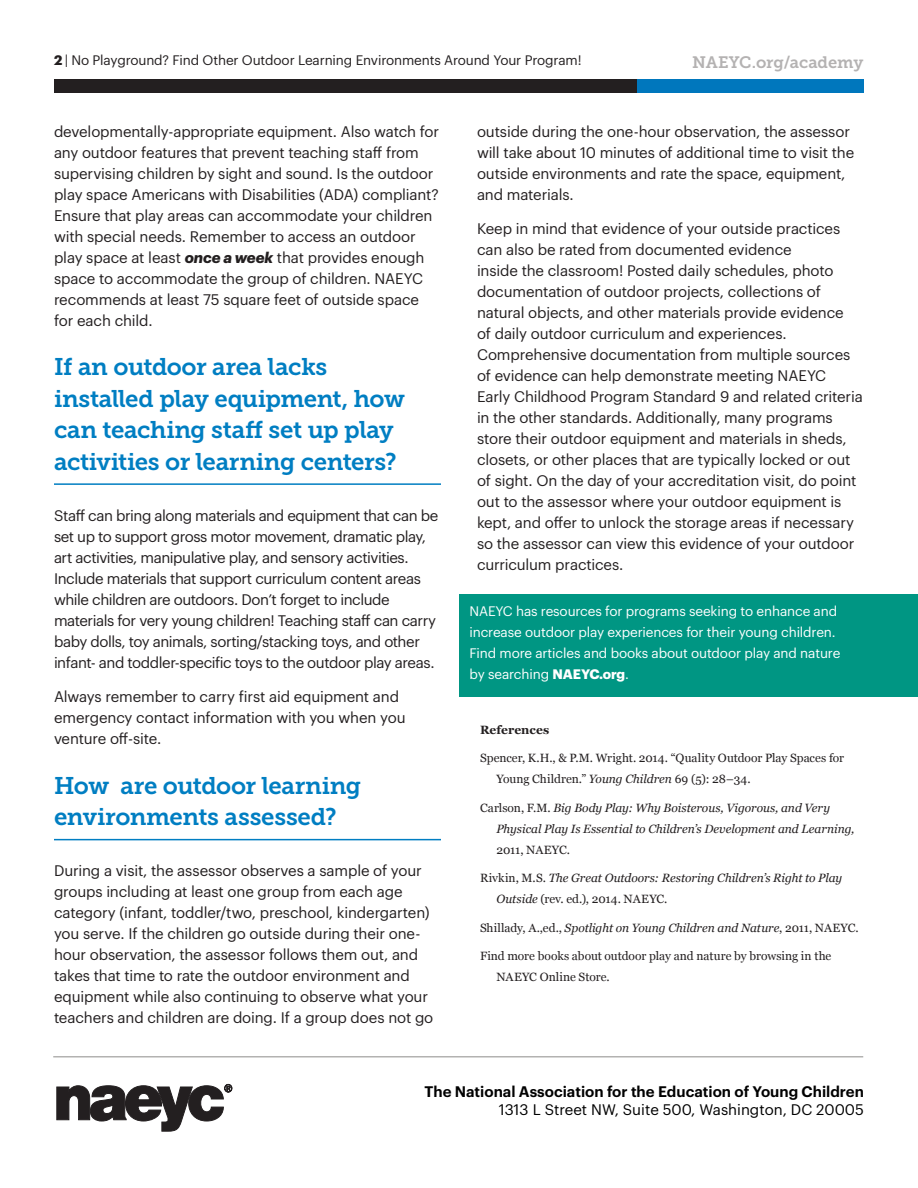
<style>
.page{position:relative;width:918px;height:1188px;background:#fff}
.page>*{position:absolute;margin:0;border:0;box-sizing:border-box;transform-origin:0 0}
.t1{font:24px/31.5px "Museo Slab 700";letter-spacing:-.015em;color:#007ec2}
.t2{font:16.5px "Museo Slab 700";letter-spacing:-.005em;color:#b4b2b2}
.t3{font:15px/21px "Graphik";letter-spacing:-.01em;color:#231f20}
.t4{font:15px/21px "Graphik";letter-spacing:-.03em;color:#231f20}
.t5{font:600 15px "Graphik";color:#000}
.t6{font:15px "Graphik";color:#000}
.t7{font:13.5px/21px "Graphik";letter-spacing:-.01em;color:#fff}
.t8{font:13.5px "Graphik";letter-spacing:-.01em;color:#231f20}
.t9{font:italic 12px/21px "Georgia";letter-spacing:-.005em;color:#231f20}
.t10{font:12px/21px "Georgia";color:#231f20}
.t11{font:700 12px "Georgia";color:#231f20}
.s1{font-weight:700}
.s2{font-weight:700;font-style:italic}
.s3{font-style:italic}
.s4{font-style:normal}
</style>
<div class="page">
<div style="left:54px;top:80px;width:594px;height:13px;background:#231f20"></div>
<div style="left:637px;top:80px;width:84px;height:13px;background:#0077bd"></div>
<div style="left:713px;top:80px;width:75px;height:13px;background:#0077bd"></div>
<div style="left:788px;top:80px;width:76px;height:13px;background:#0077bd"></div>
<hr style="left:53px;top:1056px;width:810px;height:2px;background:#b3b2b1">
<svg style="left:56px;top:1084px;width:177px;height:48px"></svg>
<hr style="left:54px;top:483px;width:387px;height:2px;background:#007ec2">
<hr style="left:54px;top:839px;width:387px;height:1px;background:#007ec2">
<div style="left:459px;top:594px;width:459px;height:102px;background:#009683"></div>
<p class="t8" style="left:54px;top:50px;width:529px"><span class="s1">2</span> | No Playground? Find Other Outdoor Learning Environments Around Your Program!</p>
<p class="t2" style="left:692px;top:53px;width:173px">NAEYC.org/academy</p>
<p class="t3" style="left:54px;top:120px;width:387px">developmentally-appropriate equipment. Also watch for any outdoor features that prevent teaching staff from supervising children by sight and sound. Is the outdoor play space Americans with Disabilities (ADA) compliant?<br>Ensure that play areas can accommodate your children with special needs. Remember to access an outdoor play space at least <span class="s2">once a week</span> that provides enough space to accommodate the group of children. NAEYC recommends at least 75 square feet of outside space for each child.</p>
<h1 class="t1" style="left:54px;top:351px;width:352px">If an outdoor area lacks installed play equipment, how can teaching staff set up play activities or learning centers?</h1>
<p class="t4" style="left:54px;top:504px;width:386px">Staff can bring along materials and equipment that can be set up to support gross motor movement, dramatic play, art activities, manipulative play, and sensory activities.<br>Include materials that support curriculum content areas while children are outdoors. Don’t forget to include materials for very young children! Teaching staff can carry baby dolls, toy animals, sorting/stacking toys, and other infant- and toddler-specific toys to the outdoor play areas.</p>
<p class="t3" style="left:54px;top:685px;width:353px">Always remember to carry first aid equipment and emergency contact information with you when you venture off-site.</p>
<h1 class="t1" style="left:54px;top:770px;width:309px">How are outdoor learning environments assessed?</h1>
<p class="t3" style="left:54px;top:859px;width:381px">During a visit, the assessor observes a sample of your groups including at least one group from each age category (infant, toddler/two, preschool, kindergarten) you serve. If the children go outside during their one&shy;hour observation, the assessor follows them out, and takes that time to rate the outdoor environment and equipment while also continuing to observe what your teachers and children are doing. If a group does not go</p>
<p class="t3" style="left:477px;top:120px;width:379px">outside during the one-hour observation, the assessor will take about 10 minutes of additional time to visit the outside environments and rate the space, equipment, and materials.</p>
<p class="t3" style="left:477px;top:217px;width:387px">Keep in mind that evidence of your outside practices can also be rated from documented evidence<br>inside the classroom! Posted daily schedules, photo documentation of outdoor projects, collections of natural objects, and other materials provide evidence<br>of daily outdoor curriculum and experiences.<br>Comprehensive documentation from multiple sources of evidence can help demonstrate meeting NAEYC Early Childhood Program Standard 9 and related criteria in the other standards. Additionally, many programs store their outdoor equipment and materials in sheds, closets, or other places that are typically locked or out of sight. On the day of your accreditation visit, do point out to the assessor where your outdoor equipment is kept, and offer to unlock the storage areas if necessary so the assessor can view this evidence of your outdoor curriculum practices.</p>
<p class="t7" style="left:470px;top:599px;width:372px">NAEYC has resources for programs seeking to enhance and increase outdoor play experiences for their young children.<br>Find more articles and books about outdoor play and nature by searching <span class="s1">NAEYC.org</span>.</p>
<p class="t11" style="left:480px;top:721px;width:71px">References</p>
<p class="t10" style="left:496px;top:747px;width:349px;text-indent:-16px">Spencer, K.H., &amp; P.M. Wright. 2014. “Quality Outdoor Play Spaces for<br>Young Children.” <span class="s3">Young Children</span> 69 (5): 28–34.</p>
<p class="t9" style="left:496px;top:797px;width:359px;text-indent:-16px"><span class="s4">Carlson, F.M.</span> Big Body Play: Why Boisterous, Vigorous, and Very<br>Physical Play Is Essential to Children’s Development and Learning,</p>
<p class="t10" style="left:496px;top:839px;width:75px">2011, NAEYC.</p>
<p class="t9" style="left:496px;top:867px;width:347px;text-indent:-16px"><span class="s4">Rivkin, M.S.</span> The Great Outdoors: Restoring Children’s Right to Play<br>Outside <span class="s4">(rev. ed.), 2014. NAEYC.</span></p>
<p class="t9" style="left:480px;top:917px;width:380px"><span class="s4">Shillady, A.,ed.,</span> Spotlight on Young Children and Nature<span class="s4">, 2011, NAEYC.</span></p>
<p class="t10" style="left:496px;top:945px;width:336px;text-indent:-16px">Find more books about outdoor play and nature by browsing in the<br>NAEYC Online Store.</p>
<p class="t5" style="left:425px;top:1080px;width:441px">The National Association for the Education of Young Children</p>
<p class="t6" style="left:499px;top:1098px;width:367px">1313 L Street NW, Suite 500, Washington, DC 20005</p>
</div>
